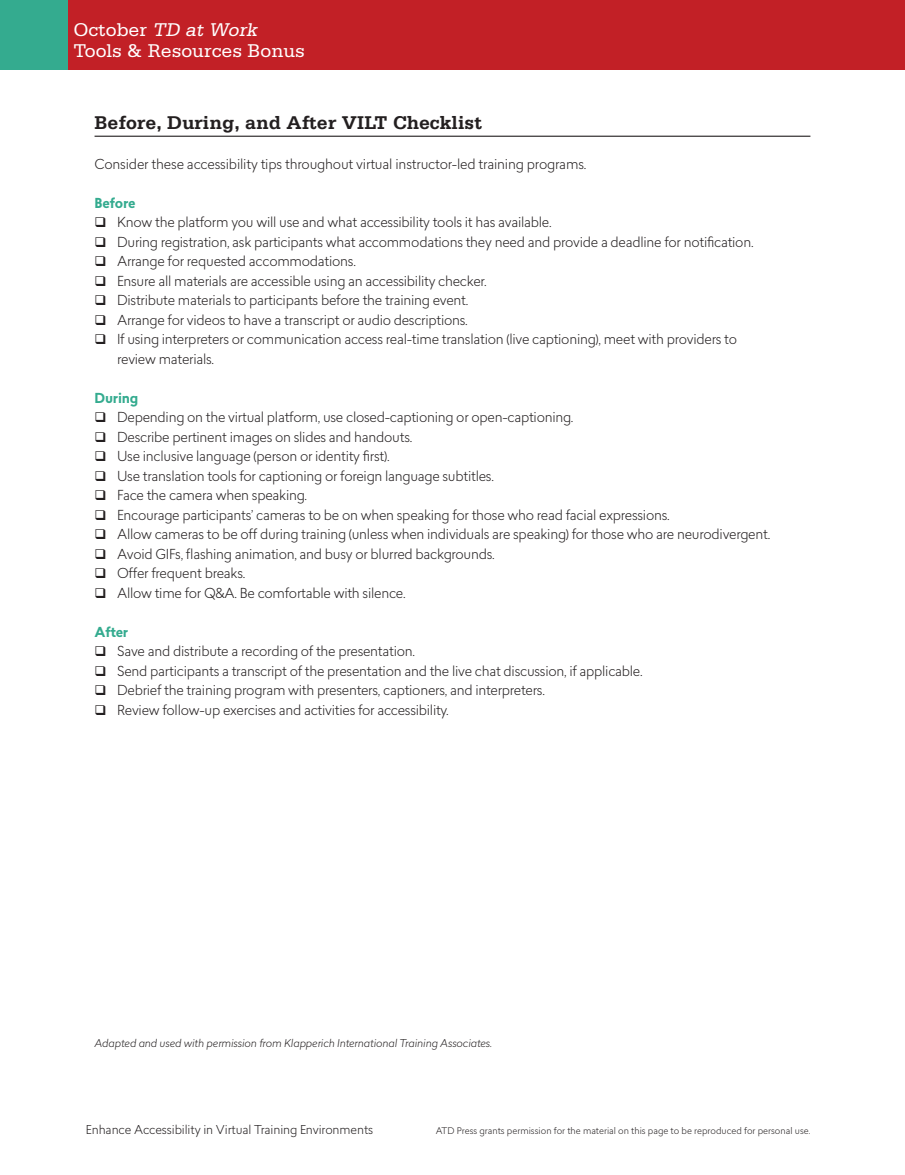
<style>
.page{position:relative;width:905px;height:1175px;background:#fff}
.page>*{position:absolute;margin:0;border:0;box-sizing:border-box;transform-origin:0 0}
.t1{font:19.5px/21px "Serifa Std";color:#fff}
.t2{font:700 19.5px "Serifa Std";color:#231f20}
.t3{font:300 13.5px/19.5px "Lasiver";letter-spacing:-.02em;color:#231f20}
.t4{font:700 13.5px "Lasiver";letter-spacing:-.015em;color:#34ab8f}
.t5{font:300 12px "Lasiver";letter-spacing:-.01em;color:#231f20}
.t6{font:italic 300 10.5px "Lasiver";letter-spacing:-.015em;color:#231f20}
.t7{font:300 9px "Lasiver";color:#231f20}
.s1{font-style:italic}
</style>
<div class="page">
<div style="left:65px;top:0;width:839px;height:69px;background:#c22026"></div>
<div style="left:0;top:0;width:67px;height:69px;background:#34ab8f"></div>
<hr style="left:94px;top:136px;width:716px;height:1px;background:#231f20">
<h1 class="t1" style="left:73px;top:20px;width:233px">October <span class="s1">TD at Work<br></span>Tools &amp; Resources Bonus</h1>
<h1 class="t2" style="left:94px;top:111px;width:389px">Before, During, and After VILT Checklist</h1>
<p class="t3" style="left:94px;top:154px;width:493px">Consider these accessibility tips throughout virtual instructor-led training programs.</p>
<p class="t4" style="left:94px;top:193px;width:43px">Before</p>
<p class="t3" style="left:117px;top:212px;width:638px">Know the platform you will use and what accessibility tools it has available.<br>During registration, ask participants what accommodations they need and provide a deadline for notification.<br>Arrange for requested accommodations.<br>Ensure all materials are accessible using an accessibility checker.<br>Distribute materials to participants before the training event.<br>Arrange for videos to have a transcript or audio descriptions.<br>If using interpreters or communication access real-time translation (live captioning), meet with providers to review materials.</p>
<p class="t4" style="left:94px;top:388px;width:45px">During</p>
<p class="t3" style="left:117px;top:407px;width:654px">Depending on the virtual platform, use closed-captioning or open-captioning.<br>Describe pertinent images on slides and handouts.<br>Use inclusive language (person or identity first).<br>Use translation tools for captioning or foreign language subtitles.<br>Face the camera when speaking.<br>Encourage participants’ cameras to be on when speaking for those who read facial expressions.<br>Allow cameras to be off during training (unless when individuals are speaking) for those who are neurodivergent.<br>Avoid GIFs, flashing animation, and busy or blurred backgrounds.<br>Offer frequent breaks.<br>Allow time for Q&amp;A. Be comfortable with silence.</p>
<p class="t4" style="left:94px;top:622px;width:35px">After</p>
<p class="t3" style="left:117px;top:641px;width:527px">Save and distribute a recording of the presentation.<br>Send participants a transcript of the presentation and the live chat discussion, if applicable.<br>Debrief the training program with presenters, captioners, and interpreters.<br>Review follow-up exercises and activities for accessibility.</p>
<p class="t6" style="left:94px;top:1035px;width:399px">Adapted and used with permission from Klapperich International Training Associates.</p>
<p class="t5" style="left:86px;top:1121px;width:289px">Enhance Accessibility in Virtual Training Environments</p>
<p class="t7" style="left:436px;top:1124px;width:376px">ATD Press grants permission for the material on this page to be reproduced for personal use.</p>
</div>
